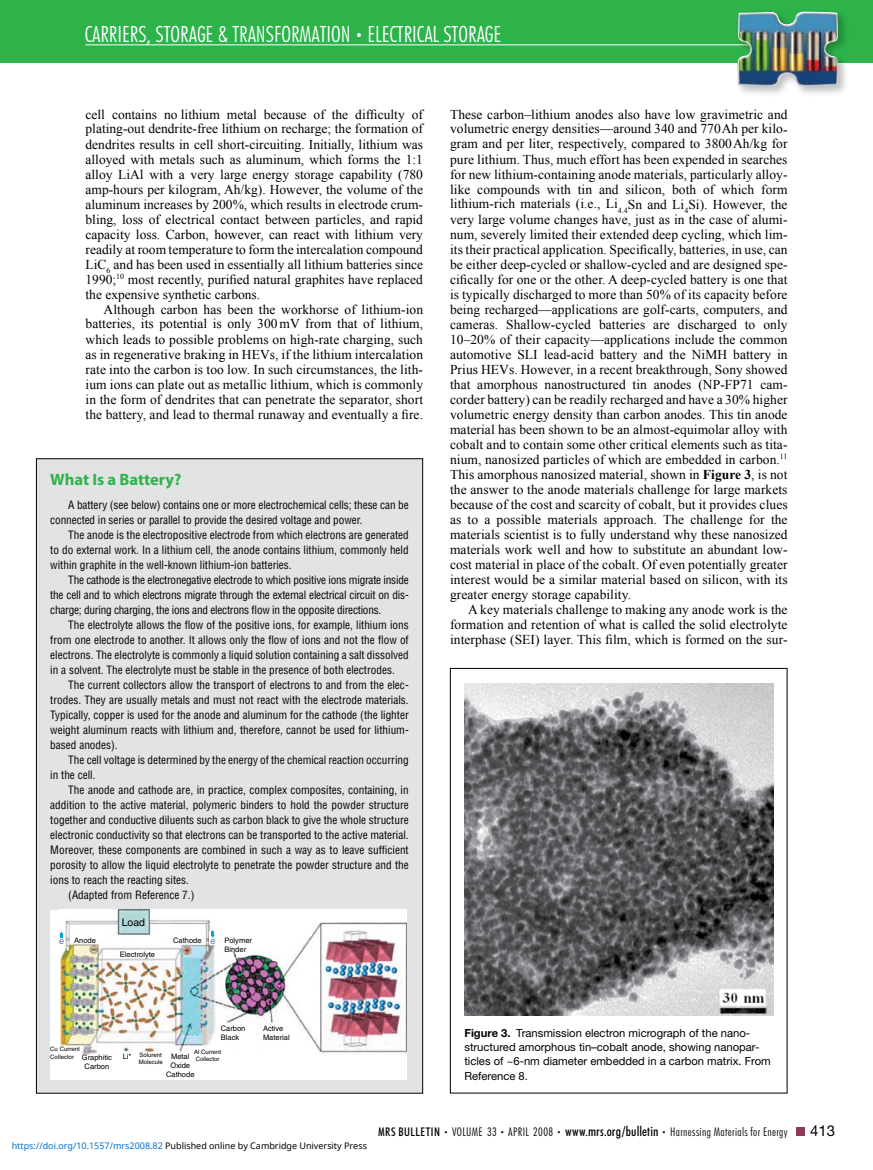
<style>
.page{position:relative;width:873px;height:1170px;background:#fff}
.page>*{position:absolute;margin:0;border:0;box-sizing:border-box;transform-origin:0 0}
.t1{font:22.5px "Futura Light Condensed BT";color:#fff}
.t2{font:700 16.5px "Myriad Pro";color:#2db34a}
.t3{font:15px "Helvetica Neue LT Std";color:#000}
.t4{font:13.5px/15px "Times New Roman";letter-spacing:.005em;color:#000;text-align:justify}
.t5{font:12px "Futura Light Condensed BT";letter-spacing:.03em;color:#000}
.t6{font:condensed 11.25px/15px "Helvetica LT Std";color:#000;text-align:justify}
.t7{font:11.25px/14.2px "Helvetica Neue LT Std";color:#000}
.t8{font:10.5px "Helvetica";color:#000}
.t9{font:9px "Noto Sans";color:#000}
.t10{font:9px "Helvetica";color:#5e70ac}
.t11{font:7.5px/9px "Helvetica";color:#000}
.t12{font:6px/7.2px "Helvetica";color:#000}
.s1{font-size:13.5px}
.s2{font-weight:700}
.s3{color:#0172cf}
.s4{font-family:"Futura Medium Condensed BT"}
.s5{font-size:7.5px}
.s6{font-family:"Futura Medium Condensed BT";font-size:13.5px}
</style>
<div class="page">
<div style="left:796px;top:1127px;width:10px;height:9px;background:#8c3d56"></div>
<div style="left:0;top:0;width:873px;height:63px;background:#2db34a"></div>
<hr style="left:86px;top:44px;width:702px;height:1px;background:#fff">
<div style="left:734px;top:8px;width:116px;height:91px;background:#000;opacity:.25"></div>
<img style="left:737px;top:11px;width:101px;height:76px">
<img style="left:464px;top:683px;width:309px;height:332px">
<div style="left:450px;top:668px;width:337px;height:425px;border:1px solid #000"></div>
<div style="left:36px;top:459px;width:387px;height:634px;background:#e2e3e4"></div>
<div style="left:50px;top:910px;width:357px;height:169px;background:#fff"></div>
<img style="left:58px;top:910px;width:349px;height:145px">
<div style="left:58px;top:931px;width:7px;height:14px;background:#fff"></div>
<svg style="left:59px;top:932px;width:4px;height:6px"></svg>
<div style="left:210px;top:931px;width:7px;height:13px;background:#fff"></div>
<svg style="left:211px;top:932px;width:4px;height:6px"></svg>
<h1 class="t1" style="left:85px;top:20px;width:418px">CARRIE S, TORAGE &amp; TRANSFORMATION <span class="s1">•</span> ELECTRICAL STORAGE</h1>
<h1 class="t1" style="left:87px;top:20px;width:135px">RECOURCES <span class="s1">•</span> SOLAR</h1>
<p class="t4" style="left:86px;top:106px;width:339px">cell contains no lithium metal because of the difficulty of plating-out dendrite-free lithium on recharge; the formation of dendrites results in cell short-circuiting. Initially, lithium was alloyed with metals such as aluminum, which forms the 1:1 alloy LiAl with a very large energy storage capability (780 amp-hours per kilogram, Ah/kg). However, the volume of the aluminum increases by 200%, which results in electrode crum&shy;bling, loss of electrical contact between particles, and rapid capacity loss. Carbon, however, can react with lithium very readily at room temperature to form the intercalation compound LiC<sub>6</sub> and has been used in essentially all lithium batteries since 1990;<sup>10</sup> most recently, purified natural graphites have replaced the expensive synthetic carbons.</p>
<p class="t4" style="left:86px;top:301px;width:339px;text-indent:18px">Although carbon has been the workhorse of lithium-ion batteries, its potential is only 300mV from that of lithium, which leads to possible problems on high-rate charging, such as in regenerative braking in HEVs, if the lithium intercalation rate into the carbon is too low. In such circumstances, the lith&shy;ium ions can plate out as metallic lithium, which is commonly in the form of dendrites that can penetrate the separator, short the battery, and lead to thermal runaway and eventually a fire.</p>
<p class="t2" style="left:50px;top:469px;width:133px">What Is a Battery?</p>
<p class="t6" style="left:50px;top:497px;width:360px;text-indent:18px">A battery (see below) contains one or more electrochemical cells; these can be connected in series or parallel to provide the desired voltage and power.</p>
<p class="t6" style="left:50px;top:527px;width:360px;text-indent:18px">The anode is the electropositive electrode from which electrons are generated to do external work. In a lithium cell, the anode contains lithium, commonly held within graphite in the well-known lithium-ion batteries.</p>
<p class="t6" style="left:50px;top:572px;width:360px;text-indent:18px">The cathode is the electronegative electrode to which positive ions migrate inside the cell and to which electrons migrate through the external electrical circuit on dis&shy;charge; during charging, the ions and electrons flow in the opposite directions.</p>
<p class="t6" style="left:50px;top:617px;width:360px;text-indent:18px">The electrolyte allows the flow of the positive ions, for example, lithium ions from one electrode to another. It allows only the flow of ions and not the flow of electrons. The electrolyte is commonly a liquid solution containing a salt dissolved in a solvent. The electrolyte must be stable in the presence of both electrodes.</p>
<p class="t6" style="left:50px;top:677px;width:360px;text-indent:18px">The current collectors allow the transport of electrons to and from the elec&shy;trodes. They are usually metals and must not react with the electrode materials.<br>Typically, copper is used for the anode and aluminum for the cathode (the lighter weight aluminum reacts with lithium and, therefore, cannot be used for lithium&shy;based anodes).</p>
<p class="t6" style="left:50px;top:752px;width:360px;text-indent:18px">The cell voltage is determined by the energy of the chemical reaction occurring in the cell.</p>
<p class="t6" style="left:68px;top:782px;width:342px">The anode and cathode are, in practice, complex composites, containing, in</p>
<p class="t6" style="left:50px;top:797px;width:360px">addition to the active material, polymeric binders to hold the powder structure</p>
<p class="t6" style="left:50px;top:812px;width:360px">together and conductive diluents such as carbon black to give the whole structure</p>
<p class="t6" style="left:50px;top:827px;width:360px">electronic conductivity so that electrons can be transported to the active material.</p>
<p class="t6" style="left:50px;top:842px;width:360px">Moreover, these components are combined in such a way as to leave sufficient</p>
<p class="t6" style="left:50px;top:857px;width:360px">porosity to allow the liquid electrolyte to penetrate the powder structure and the</p>
<p class="t6" style="left:50px;top:872px;width:140px">ions to reach the reacting sites.</p>
<p class="t6" style="left:68px;top:887px;width:128px">(Adapted from Reference 7.)</p>
<p class="t8" style="left:122px;top:916px;width:25px">Load</p>
<p class="t11" style="left:74px;top:936px;width:23px">Anode</p>
<p class="t11" style="left:224px;top:936px;width:29px">Polymer<br>Binder</p>
<p class="t11" style="left:173px;top:936px;width:30px">Cathode</p>
<p class="t10" style="left:59px;top:936px;width:7px">e</p>
<p class="t10" style="left:211px;top:936px;width:7px">e</p>
<p class="t11" style="left:120px;top:950px;width:37px">Electrolyte</p>
<p class="t4" style="left:450px;top:106px;width:339px">These carbon–lithium anodes also have low gravimetric and volumetric energy densities—around 340 and 770Ah per kilo&shy;gram and per liter, respectively, compared to 3800Ah/kg for pure lithium. Thus, much effort has been expended in searches for new lithium-containing anode materials, particularly alloy&shy;like compounds with tin and silicon, both of which form lithium-rich materials (i.e., Li<sub>4.4</sub>Sn and Li<sub>4</sub>Si). However, the very large volume changes have, just as in the case of alumi&shy;num, severely limited their extended deep cycling, which lim&shy;its their practical application. Specifically, batteries, in use, can be either deep-cycled or shallow-cycled and are designed spe&shy;cifically for one or the other. A deep-cycled battery is one that is typically discharged to more than 50% of its capacity before being recharged—applications are golf-carts, computers, and cameras. Shallow-cycled batteries are discharged to only 10–20% of their capacity—applications include the common automotive SLI lead-acid battery and the NiMH battery in Prius HEVs. However, in a recent breakthrough, Sony showed that amorphous nanostructured tin anodes (NP-FP71 cam&shy;corder battery) can be readily recharged and have a 30% higher volumetric energy density than carbon anodes. This tin anode material has been shown to be an almost-equimolar alloy with cobalt and to contain some other critical elements such as tita&shy;nium, nanosized particles of which are embedded in carbon.<sup>11<br></sup>This amorphous nanosized material, shown in <span class="s2">Figure 3</span>, is not the answer to the anode materials challenge for large markets because of the cost and scarcity of cobalt, but it provides clues as to a possible materials approach. The challenge for the materials scientist is to fully understand why these nanosized materials work well and how to substitute an abundant low&shy;cost material in place of the cobalt. Of even potentially greater interest would be a similar material based on silicon, with its greater energy storage capability.</p>
<p class="t4" style="left:450px;top:601px;width:339px;text-indent:18px">A key materials challenge to making any anode work is the formation and retention of what is called the solid electrolyte interphase (SEI) layer. This film, which is formed on the sur-</p>
<p class="t11" style="left:221px;top:1024px;width:26px">Carbon<br>Black</p>
<p class="t11" style="left:263px;top:1024px;width:28px">Active<br>Material</p>
<p class="t12" style="left:50px;top:1046px;width:31px">Cu Current<br>Collector</p>
<p class="t12" style="left:139px;top:1052px;width:26px">Solurent<br>Molecule</p>
<p class="t12" style="left:194px;top:1048px;width:29px">Al Current<br>Collector</p>
<p class="t11" style="left:123px;top:1051px;width:10px">Li*</p>
<p class="t11" style="left:82px;top:1052px;width:32px;text-align:center">Graphitic<br>Carbon</p>
<p class="t11" style="left:166px;top:1052px;width:30px;text-align:center">Metal<br>Oxide<br>Cathode</p>
<p class="t7" style="left:464px;top:1026px;width:308px"><span class="s2">Figure 3.</span> Transmission electron micrograph of the nano&shy;structured amorphous tin–cobalt anode, showing nanopar&shy;ticles of ~6-nm diameter embedded in a carbon matrix. From Reference 8.</p>
<p class="t9" style="left:12px;top:1139px;width:357px"><span class="s3">https://doi.org/10.1557/mrs2008.82</span> Published online by Cambridge University Press</p>
<p class="t5" style="left:378px;top:1125px;width:411px"><span class="s4">MRS BULLETIN</span> <span class="s5">•</span> VOLUME 33 <span class="s5">•</span> APRIL 2008 <span class="s5">•</span> <span class="s6">www.mrs.org/bulletin</span> <span class="s5">•</span> Harnessing Materials for Energy</p>
<p class="t3" style="left:810px;top:1122px;width:27px">413</p>
</div>
